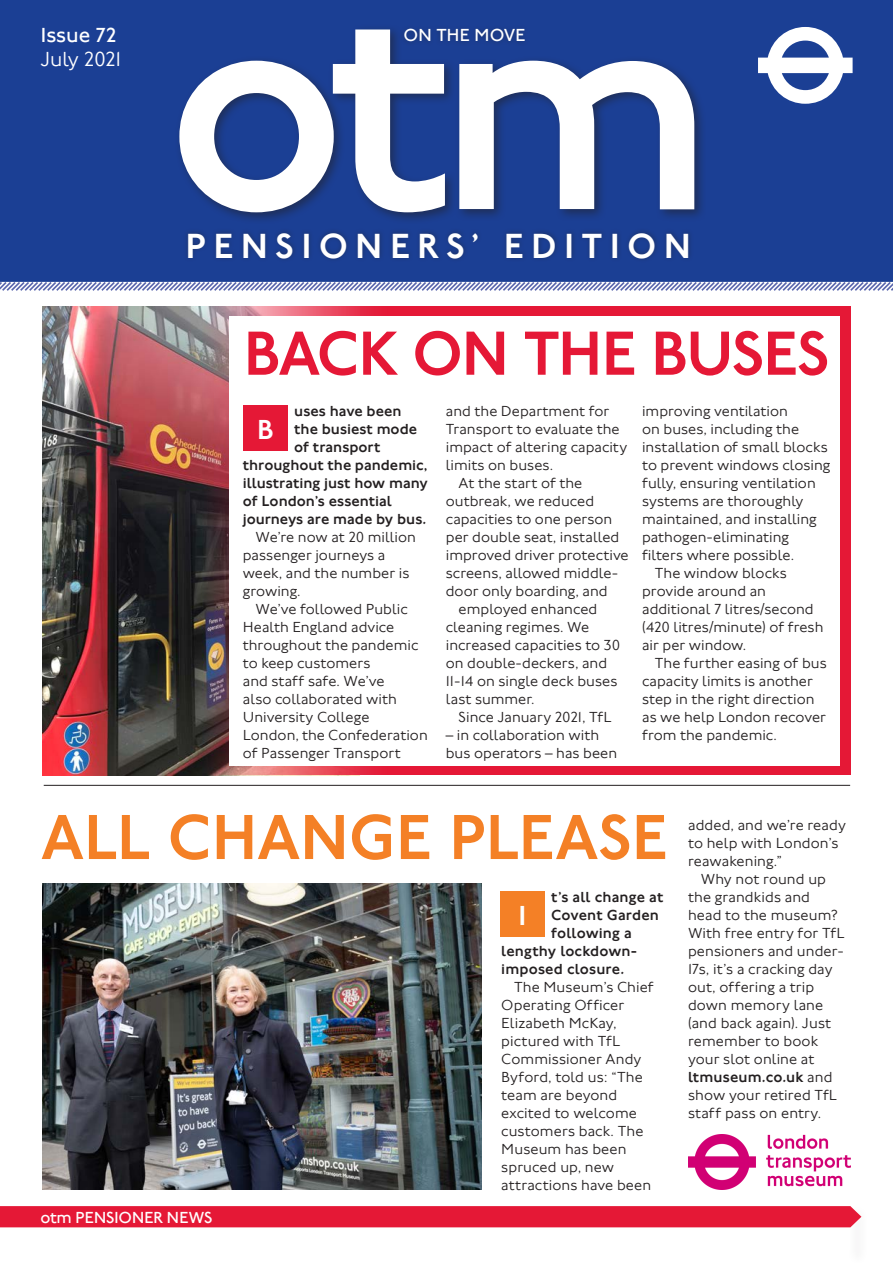
<style>
.page{position:relative;width:893px;height:1263px;background:#fff}
.page>*{position:absolute;margin:0;border:0;box-sizing:border-box;transform-origin:0 0}
.Headline_24pt{font:500 66px "Johnston 100";letter-spacing:-.02em;color:#f48026}
.Headline_24pt-2{font:500 64.65px "Johnston 100";letter-spacing:-.035em;color:#e51836}
.t1{font:500 36px "Johnston 100";letter-spacing:.19em;color:#fff}
.t2{font:500 28.35px "Johnston 100";color:#fff}
.t3{font:300 21px "Johnston 100";letter-spacing:-.01em;color:#fff}
.t4{font:21px "Johnston 100";letter-spacing:-.005em;color:#fff}
.t5{font:18px "Johnston 100";letter-spacing:-.01em;color:#fff}
.t6{font:16.5px "Johnston 100";letter-spacing:-.025em;color:#fff}
.BODY{font:300 15px/18px "Johnston 100";color:#231f20}
.opening_para{font:500 15px "Johnston 100";color:#231f20}
.s1{font-weight:500}
</style>
<div class="page">
<div style="left:848px;top:1203px;width:20px;height:60px;background:#fbfbfb"></div>
<hr style="left:849px;top:1203px;width:1px;height:47px;background:#fff">
<div style="left:0;top:1206px;width:861px;height:21px;background:#e51836"></div>
<div style="left:0;top:0;width:893px;height:280px;background:#1b3f94"></div>
<div style="left:90px;top:0;width:649px;height:221px;background:#1b3f94"></div>
<svg style="left:758px;top:27px;width:95px;height:77px"></svg>
<svg style="left:0;top:280px;width:893px;height:11px"></svg>
<div style="left:174px;top:24px;width:532px;height:200px;background:#231f20;opacity:.51"></div>
<svg style="left:179px;top:29px;width:515px;height:183px"></svg>
<div style="left:399px;top:25px;width:131px;height:21px;background:#1b3c8c"></div>
<div style="left:183px;top:228px;width:511px;height:35px;background:#231f20;opacity:.36"></div>
<img style="left:43px;top:306px;width:161px;height:469px">
<div style="left:391px;top:306px;width:459px;height:469px;background:#e51836"></div>
<img style="left:204px;top:306px;width:187px;height:469px">
<div style="left:229px;top:316px;width:611px;height:449px;background:#fff"></div>
<div style="left:243px;top:405px;width:45px;height:45px;background:#e51836"></div>
<hr style="left:44px;top:785px;width:806px;height:1px;background:#231f20">
<div style="left:500px;top:892px;width:45px;height:45px;background:#f48026"></div>
<img style="left:43px;top:883px;width:439px;height:306px">
<img style="left:688px;top:1134px;width:162px;height:55px">
<h3 class="t4" style="left:41px;top:23px;width:77px">Issue 72</h3>
<h3 class="t3" style="left:41px;top:47px;width:82px">July 2021</h3>
<p class="t5" style="left:403px;top:26px;width:124px">ON THE MOVE</p>
<h3 class="t1" style="left:185px;top:226px;width:508px">PENSIONERS’ EDITION</h3>
<p class="Headline_24pt-2" style="left:243px;top:318px;width:588px">BACK ON THE BUSES</p>
<p class="opening_para" style="left:294px;top:402px;width:109px">uses have been</p>
<p class="opening_para" style="left:294px;top:420px;width:124px">the busiest mode</p>
<p class="opening_para" style="left:294px;top:438px;width:88px">of transport</p>
<p class="opening_para" style="left:243px;top:456px;width:186px">throughout the pandemic,</p>
<p class="opening_para" style="left:243px;top:474px;width:186px">illustrating just how many</p>
<p class="opening_para" style="left:243px;top:492px;width:151px">of London’s essential</p>
<p class="opening_para" style="left:243px;top:510px;width:185px">journeys are made by bus.</p>
<p class="BODY" style="left:243px;top:528px;width:175px;text-indent:13px">We’re now at 20 million passenger journeys a week, and the number is growing.</p>
<p class="BODY" style="left:243px;top:600px;width:186px;text-indent:13px">We’ve followed Public<br>Health England advice throughout the pandemic to keep customers<br>and staff safe. We’ve<br>also collaborated with<br>University College<br>London, the Confederation of Passenger Transport</p>
<p class="t2" style="left:257px;top:413px;width:19px">B</p>
<p class="BODY" style="left:446px;top:402px;width:183px">and the Department for<br>Transport to evaluate the impact of altering capacity limits on buses.</p>
<p class="BODY" style="left:446px;top:474px;width:184px;text-indent:13px">At the start of the outbreak, we reduced capacities to one person per double seat, installed improved driver protective screens, allowed middle&shy;door only boarding, and</p>
<p class="BODY" style="left:446px;top:600px;width:176px;text-indent:13px">employed enhanced cleaning regimes. We increased capacities to 30 on double-deckers, and<br>11-14 on single deck buses last summer.</p>
<p class="BODY" style="left:459px;top:708px;width:155px">Since January 2021, TfL</p>
<p class="BODY" style="left:446px;top:726px;width:173px">– in collaboration with bus operators – has been</p>
<p class="BODY" style="left:642px;top:402px;width:190px">improving ventilation<br>on buses, including the installation of small blocks to prevent windows closing fully, ensuring ventilation systems are thoroughly maintained, and installing pathogen-eliminating filters where possible.</p>
<p class="BODY" style="left:642px;top:564px;width:183px;text-indent:13px">The window blocks provide around an additional 7 litres/second (420 litres/minute) of fresh air per window.</p>
<p class="BODY" style="left:642px;top:654px;width:186px;text-indent:13px">The further easing of bus capacity limits is another step in the right direction as we help London recover from the pandemic.</p>
<p class="Headline_24pt" style="left:41px;top:801px;width:629px">ALL CHANGE PLEASE</p>
<p class="BODY" style="left:688px;top:816px;width:159px">added, and we’re ready to help with London’s reawakening.”</p>
<p class="BODY" style="left:688px;top:870px;width:158px;text-indent:13px">Why not round up the grandkids and head to the museum?<br>With free entry for TfL pensioners and under-<br>17s, it’s a cracking day out, offering a trip down memory lane (and back again). Just remember to book your slot online at <span class="s1">ltmuseum.co.uk</span> and show your retired TfL staff pass on entry.</p>
<p class="opening_para" style="left:551px;top:888px;width:113px">t’s all change at</p>
<p class="opening_para" style="left:551px;top:906px;width:109px">Covent Garden</p>
<p class="opening_para" style="left:551px;top:924px;width:82px">following a</p>
<p class="opening_para" style="left:501px;top:942px;width:137px">lengthy lockdown-</p>
<p class="opening_para" style="left:501px;top:960px;width:124px">imposed closure.</p>
<p class="BODY" style="left:501px;top:978px;width:154px;text-indent:13px">The Museum’s Chief<br>Operating Officer<br>Elizabeth McKay, pictured with TfL<br>Commissioner Andy<br>Byford, told us: “The team are beyond excited to welcome customers back. The<br>Museum has been spruced up, new attractions have been</p>
<p class="t2" style="left:518px;top:900px;width:10px">I</p>
<p class="t6" style="left:41px;top:1209px;width:173px">otm PENSIONER NEWS</p>
</div>
